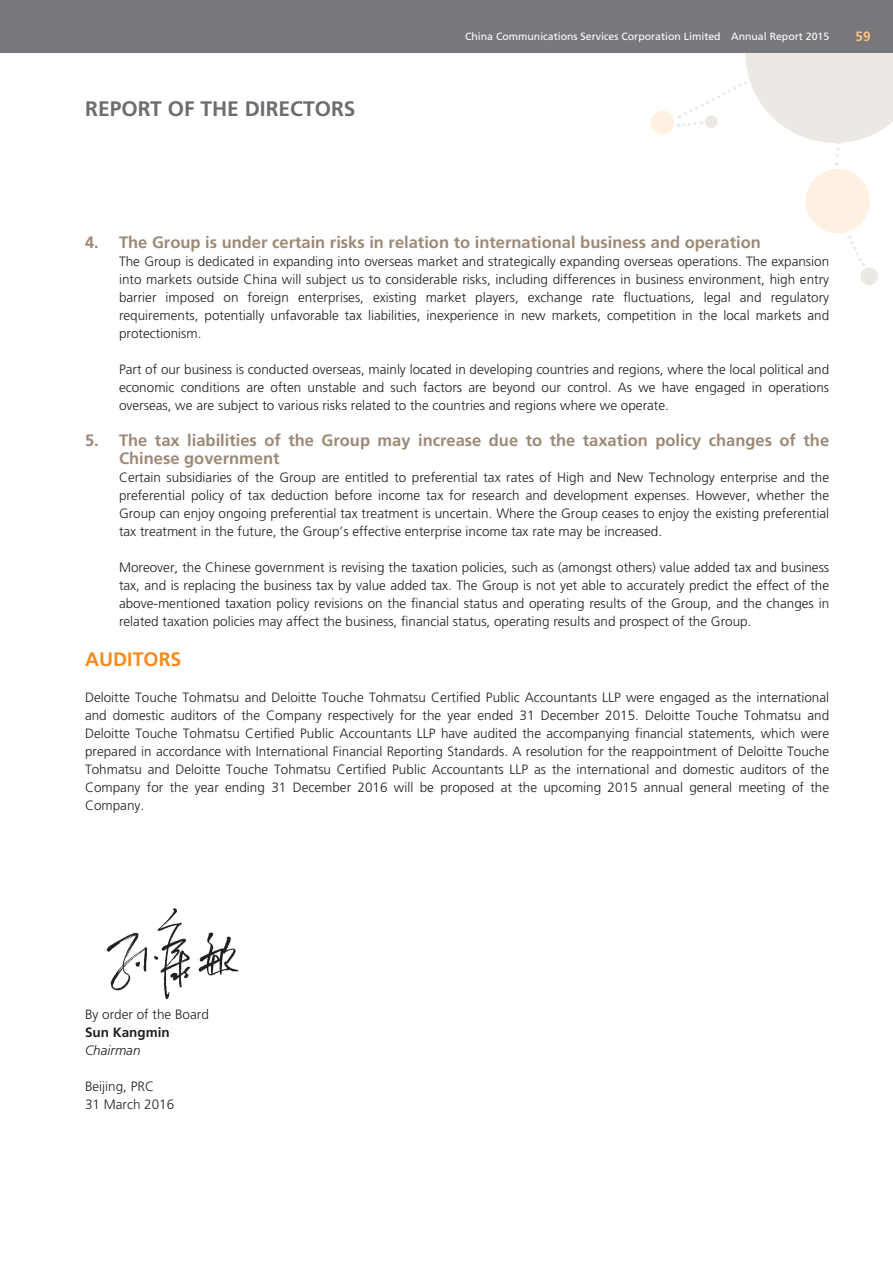
<style>
.page{position:relative;width:893px;height:1263px;background:#fff}
.page>*{position:absolute;margin:0;border:0;box-sizing:border-box;transform-origin:0 0}
.t1{font:700 21px "Frutiger LT Std";color:#6c6d70}
.t2{font:700 19.5px "Frutiger LT Std";color:#f68b1f}
.t3{font:700 16.5px/18px "Frutiger LT Std";color:#9c8976}
.t4{font:300 13.5px/18px "Frutiger LT Std";color:#231f20;text-align:justify}
.t5{font:700 13.5px "Frutiger LT Std";color:#231f20}
.t6{font:italic 300 13.5px "Frutiger LT Std";color:#231f20}
.t7{font:700 13.5px "Frutiger LT Std";color:#fcc187}
.t8{font:10.5px "Frutiger LT Std";color:#fff}
</style>
<div class="page">
<div style="left:0;top:0;width:893px;height:53px;background:#76787b"></div>
<svg style="left:650px;top:53px;width:243px;height:232px"></svg>
<img style="left:106px;top:908px;width:133px;height:91px">
<h1 class="t1" style="left:85px;top:101px;width:272px">REPORT OF THE DIRECTORS</h1>
<p class="t8" style="left:465px;top:33px;width:366px">China Communications Services Corporation Limited Annual Report 2015</p>
<p class="t7" style="left:856px;top:30px;width:17px">59</p>
<p class="t3" style="left:85px;top:234px;width:677px">4. The Group is under certain risks in relation to international business and operation</p>
<p class="t4" style="left:119px;top:253px;width:712px">The Group is dedicated in expanding into overseas market and strategically expanding overseas operations. The expansion into markets outside China will subject us to considerable risks, including differences in business environment, high entry barrier imposed on foreign enterprises, existing market players, exchange rate fluctuations, legal and regulatory requirements, potentially unfavorable tax liabilities, inexperience in new markets, competition in the local markets and protectionism.</p>
<p class="t4" style="left:119px;top:361px;width:712px">Part of our business is conducted overseas, mainly located in developing countries and regions, where the local political and economic conditions are often unstable and such factors are beyond our control. As we have engaged in operations overseas, we are subject to various risks related to the countries and regions where we operate.</p>
<p class="t3" style="left:119px;top:432px;width:712px;text-indent:-34px">5. The tax liabilities of the Group may increase due to the taxation policy changes of the<br>Chinese government</p>
<p class="t4" style="left:119px;top:469px;width:712px">Certain subsidiaries of the Group are entitled to preferential tax rates of High and New Technology enterprise and the preferential policy of tax deduction before income tax for research and development expenses. However, whether the Group can enjoy ongoing preferential tax treatment is uncertain. Where the Group ceases to enjoy the existing preferential tax treatment in the future, the Group’s effective enterprise income tax rate may be increased.</p>
<p class="t4" style="left:119px;top:559px;width:712px">Moreover, the Chinese government is revising the taxation policies, such as (amongst others) value added tax and business tax, and is replacing the business tax by value added tax. The Group is not yet able to accurately predict the effect of the above-mentioned taxation policy revisions on the financial status and operating results of the Group, and the changes in related taxation policies may affect the business, financial status, operating results and prospect of the Group.</p>
<h2 class="t2" style="left:85px;top:651px;width:98px">AUDITORS</h2>
<p class="t4" style="left:85px;top:689px;width:746px">Deloitte Touche Tohmatsu and Deloitte Touche Tohmatsu Certified Public Accountants LLP were engaged as the international and domestic auditors of the Company respectively for the year ended 31 December 2015. Deloitte Touche Tohmatsu and Deloitte Touche Tohmatsu Certified Public Accountants LLP have audited the accompanying financial statements, which were prepared in accordance with International Financial Reporting Standards. A resolution for the reappointment of Deloitte Touche Tohmatsu and Deloitte Touche Tohmatsu Certified Public Accountants LLP as the international and domestic auditors of the Company for the year ending 31 December 2016 will be proposed at the upcoming 2015 annual general meeting of the Company.</p>
<p class="t4" style="left:85px;top:1006px;width:125px">By order of the Board</p>
<p class="t5" style="left:85px;top:1027px;width:86px">Sun Kangmin</p>
<p class="t6" style="left:85px;top:1044px;width:57px">Chairman</p>
<p class="t4" style="left:85px;top:1078px;width:91px">Beijing, PRC<br>31 March 2016</p>
</div>
